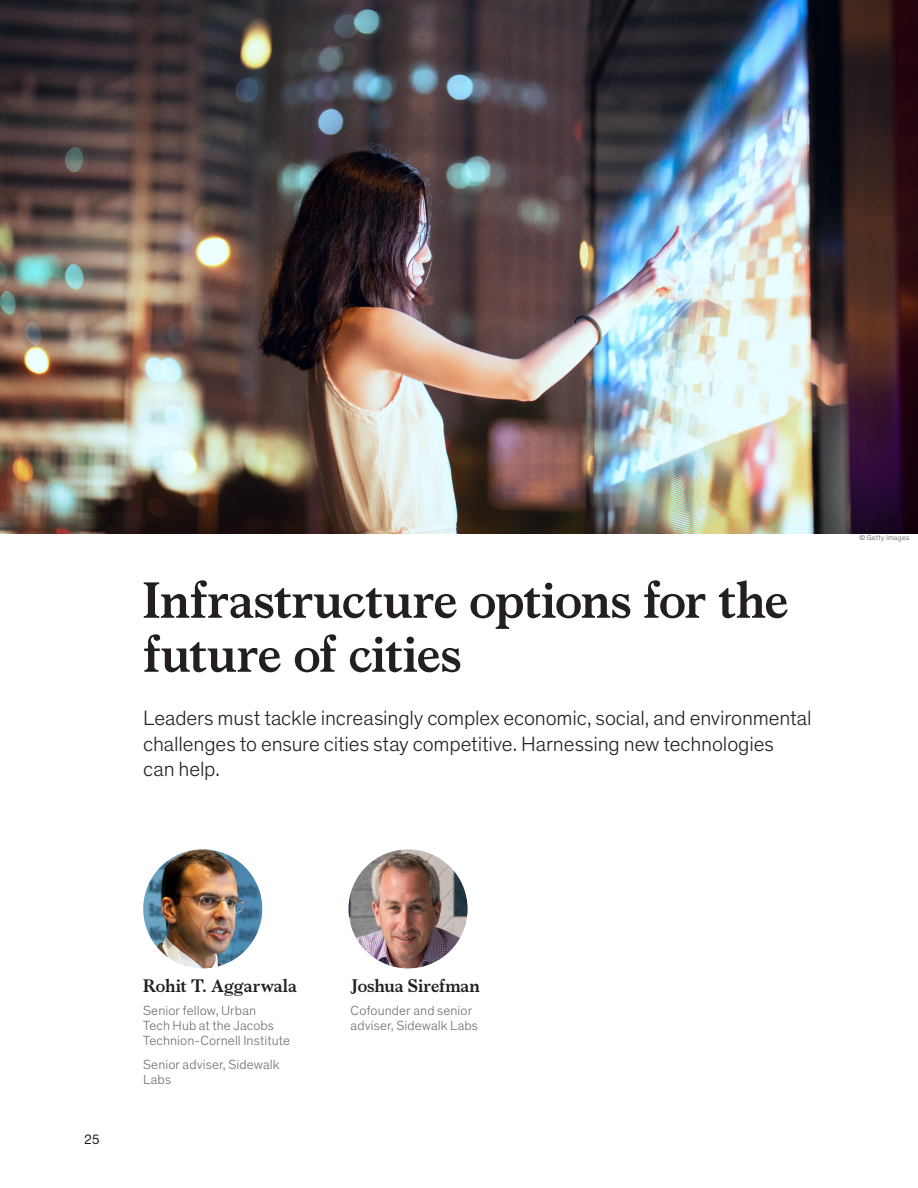
<style>
.page{position:relative;width:918px;height:1188px;background:#fff}
.page>*{position:absolute;margin:0;border:0;box-sizing:border-box;transform-origin:0 0}
.Title_of_article-dee{font:700 51px/54px "Bower";letter-spacing:-.01em;color:#231f20}
.Standfirst-Dek_Thein{font:300 21px/25.5px "Theinhardt Pan";letter-spacing:-.005em;color:#231f20}
.t1{font:700 18px "Bower";letter-spacing:-.005em;color:#231f20}
.t2{font:300 13.5px/15px "Theinhardt Pan";letter-spacing:.005em;color:#6c6d70}
.t3{font:13.5px "Helvetica Neue LT Std";color:#231f20}
.Art_Photo_credit{font:300 7.5px "Theinhardt Pan";letter-spacing:.025em;color:#57585a}
</style>
<div class="page">
<img style="left:0;top:0;width:918px;height:534px">
<img style="left:143px;top:849px;width:119px;height:119px;border-radius:60px">
<img style="left:349px;top:849px;width:119px;height:119px;border-radius:60px">
<p class="Title_of_article-dee" style="left:143px;top:570px;width:647px">Infrastructure options for the future of cities</p>
<p class="Standfirst-Dek_Thein" style="left:143px;top:704px;width:670px">Leaders must tackle increasingly complex economic, social, and environmental challenges to ensure cities stay competitive. Harnessing new technologies<br>can help.</p>
<p class="Art_Photo_credit" style="left:859px;top:532px;width:52px">© Getty Images</p>
<p class="t3" style="left:85px;top:1131px;width:17px">25</p>
<p class="t1" style="left:143px;top:972px;width:155px">Rohit T. Aggarwala</p>
<p class="t2" style="left:143px;top:1003px;width:148px">Senior fellow, Urban<br>Tech Hub at the Jacobs<br>Technion-Cornell Institute</p>
<p class="t2" style="left:143px;top:1056px;width:138px">Senior adviser, Sidewalk<br>Labs</p>
<p class="t1" style="left:351px;top:972px;width:131px">Joshua Sirefman</p>
<p class="t2" style="left:351px;top:1003px;width:129px">Cofounder and senior adviser, Sidewalk Labs</p>
</div>
